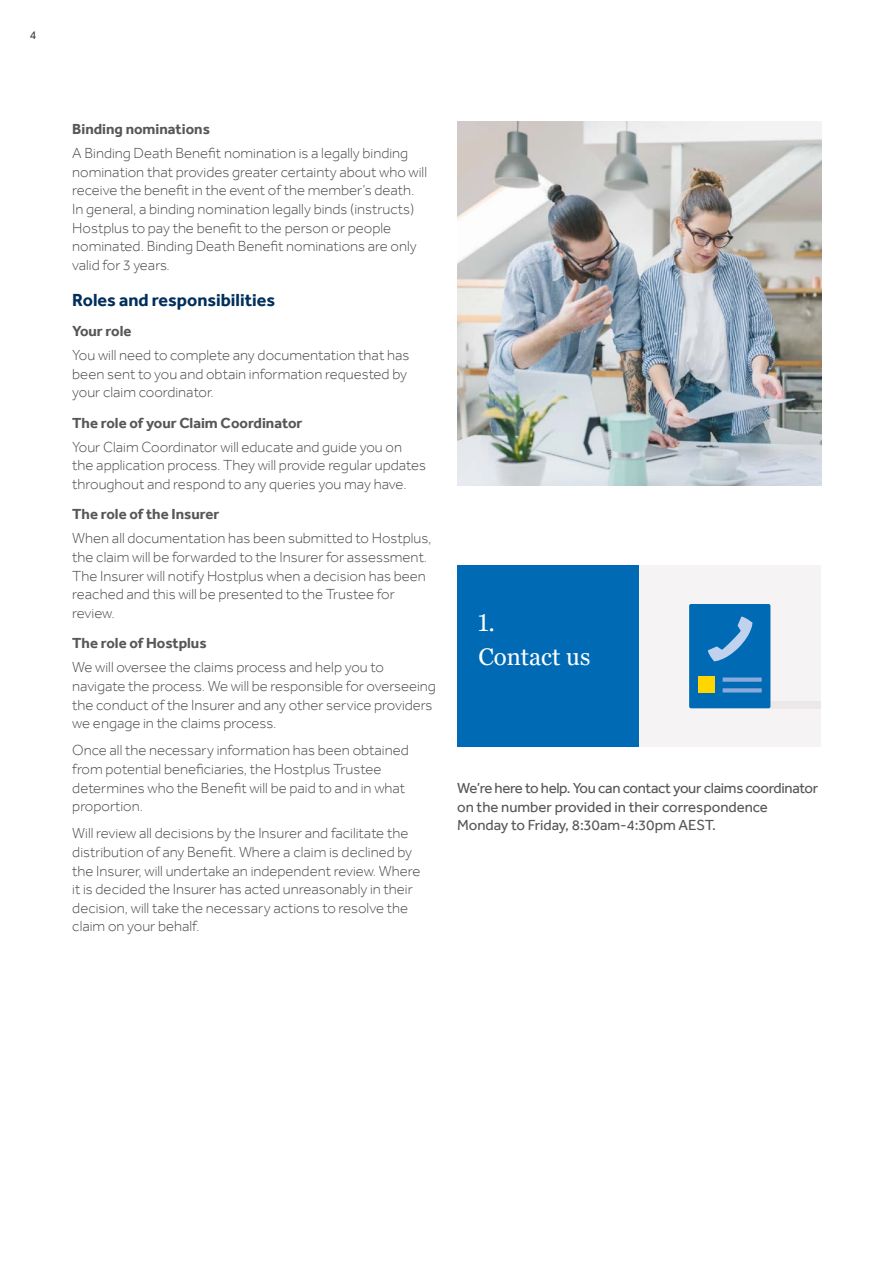
<style>
.page{position:relative;width:893px;height:1263px;background:#fff}
.page>*{position:absolute;margin:0;border:0;box-sizing:border-box;transform-origin:0 0}
.t1{font:24px/34.5px "Georgia";color:#fff}
.t2{font:700 18px "Effra";color:#002e5a}
.t3{font:300 15px/18.6px "Effra";color:#4a4a49}
.t4{font:15px/18.6px "Effra";letter-spacing:-.02em;color:#575756}
.t5{font:700 15px "Effra";color:#575756}
.t6{font:12px "Effra";color:#3c3c3b}
</style>
<div class="page">
<div style="left:457px;top:566px;width:182px;height:181px;background:#006bb4"></div>
<div style="left:639px;top:566px;width:182px;height:181px;background:#f5f3f3"></div>
<div style="left:769px;top:701px;width:52px;height:7px;background:#eae7e6"></div>
<div style="left:689px;top:604px;width:81px;height:104px;background:#006bb4;border-radius:2px"></div>
<div style="left:698px;top:677px;width:16px;height:16px;background:#ffd600"></div>
<div style="left:723px;top:677px;width:39px;height:5px;background:#89aada"></div>
<svg style="left:723px;top:688px;width:39px;height:4px"></svg>
<svg style="left:708px;top:616px;width:44px;height:45px"></svg>
<img style="left:457px;top:122px;width:364px;height:364px">
<p class="t6" style="left:30px;top:28px;width:8px">4</p>
<p class="t5" style="left:72px;top:120px;width:139px">Binding nominations</p>
<p class="t3" style="left:72px;top:144px;width:356px">A Binding Death Benefit nomination is a legally binding nomination that provides greater certainty about who will receive the benefit in the event of the member’s death.<br>In general, a binding nomination legally binds (instructs)<br>Hostplus to pay the benefit to the person or people nominated. Binding Death Benefit nominations are only valid for 3 years.</p>
<p class="t2" style="left:72px;top:289px;width:204px">Roles and responsibilities</p>
<p class="t5" style="left:72px;top:322px;width:61px">Your role</p>
<p class="t3" style="left:72px;top:346px;width:339px">You will need to complete any documentation that has been sent to you and obtain information requested by your claim coordinator.</p>
<p class="t5" style="left:72px;top:414px;width:232px">The role of your Claim Coordinator</p>
<p class="t3" style="left:72px;top:437px;width:355px">Your Claim Coordinator will educate and guide you on the application process. They will provide regular updates throughout and respond to any queries you may have.</p>
<p class="t5" style="left:72px;top:505px;width:148px">The role of the Insurer</p>
<p class="t3" style="left:72px;top:529px;width:361px">When all documentation has been submitted to Hostplus, the claim will be forwarded to the Insurer for assessment.<br>The Insurer will notify Hostplus when a decision has been reached and this will be presented to the Trustee for review.</p>
<p class="t5" style="left:72px;top:634px;width:136px">The role of Hostplus</p>
<p class="t3" style="left:72px;top:658px;width:365px">We will oversee the claims process and help you to navigate the process. We will be responsible for overseeing the conduct of the Insurer and any other service providers we engage in the claims process.</p>
<p class="t3" style="left:72px;top:741px;width:338px">Once all the necessary information has been obtained from potential beneficiaries, the Hostplus Trustee determines who the Benefit will be paid to and in what proportion.</p>
<p class="t3" style="left:72px;top:824px;width:350px">Will review all decisions by the Insurer and facilitate the distribution of any Benefit. Where a claim is declined by the Insurer, will undertake an independent review. Where it is decided the Insurer has acted unreasonably in their decision, will take the necessary actions to resolve the claim on your behalf.</p>
<h1 class="t1" style="left:478px;top:606px;width:114px">1.<br>Contact us</h1>
<p class="t4" style="left:457px;top:779px;width:363px">We’re here to help. You can contact your claims coordinator on the number provided in their correspondence<br>Monday to Friday, 8:30am-4:30pm AEST.</p>
</div>
